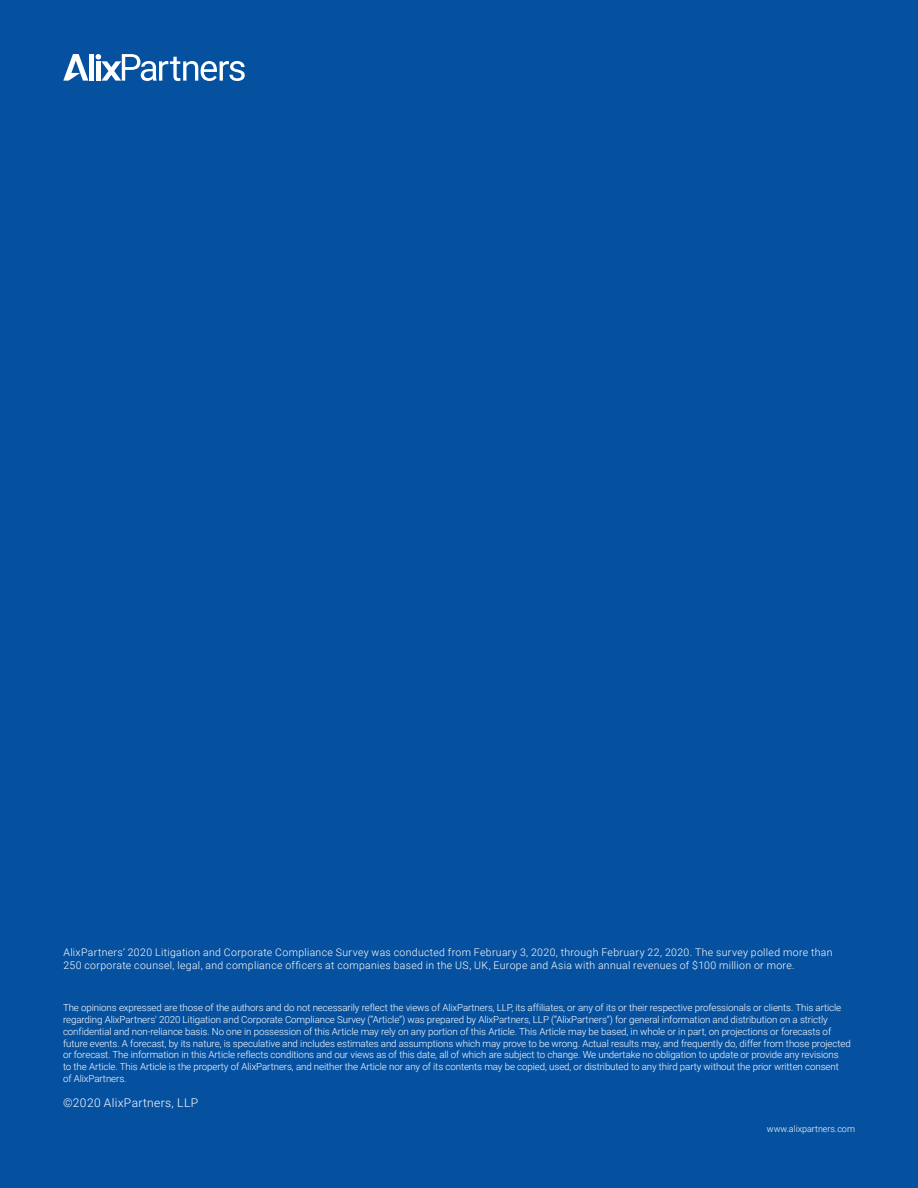
<style>
.page{position:relative;width:918px;height:1188px;background:#0551a0}
.page>*{position:absolute;margin:0;border:0;box-sizing:border-box;transform-origin:0 0}
.t1{font:300 12px "Roboto";letter-spacing:.03em;color:#fff}
.t2{font:300 10.5px/13.5px "Roboto";letter-spacing:.03em;color:#fff}
.Boilerplate_text{font:300 9.75px/11.7px "Roboto";letter-spacing:-.01em;color:#fff}
.t3{font:300 9px "Roboto";color:#fff}
</style>
<div class="page">
<svg style="left:96px;top:54px;width:149px;height:27px"></svg>
<div style="left:89px;top:54px;width:5px;height:27px;background:#fff"></div>
<div style="left:96px;top:61px;width:5px;height:20px;background:#fff"></div>
<svg style="left:63px;top:54px;width:25px;height:27px"></svg>
<p class="t2" style="left:63px;top:945px;width:771px">AlixPartners’ 2020 Litigation and Corporate Compliance Survey was conducted from February 3, 2020, through February 22, 2020. The survey polled more than<br>250 corporate counsel, legal, and compliance officers at companies based in the US, UK, Europe and Asia with annual revenues of $100 million or more.</p>
<p class="Boilerplate_text" style="left:63px;top:1002px;width:789px">The opinions expressed are those of the authors and do not necessarily reflect the views of AlixPartners, LLP, its affiliates, or any of its or their respective professionals or clients. This article regarding AlixPartners' 2020 Litigation and Corporate Compliance Survey (“Article”) was prepared by AlixPartners, LLP (“AlixPartners”) for general information and distribution on a strictly confidential and non-reliance basis. No one in possession of this Article may rely on any portion of this Article. This Article may be based, in whole or in part, on projections or forecasts of future events. A forecast, by its nature, is speculative and includes estimates and assumptions which may prove to be wrong. Actual results may, and frequently do, differ from those projected or forecast. The information in this Article reflects conditions and our views as of this date, all of which are subject to change. We undertake no obligation to update or provide any revisions<br>to the Article. This Article is the property of AlixPartners, and neither the Article nor any of its contents may be copied, used, or distributed to any third party without the prior written consent<br>of AlixPartners.</p>
<p class="t1" style="left:63px;top:1094px;width:137px">©2020 AlixPartners, LLP</p>
<p class="t3" style="left:767px;top:1122px;width:90px">www.alixpartners.com</p>
</div>
